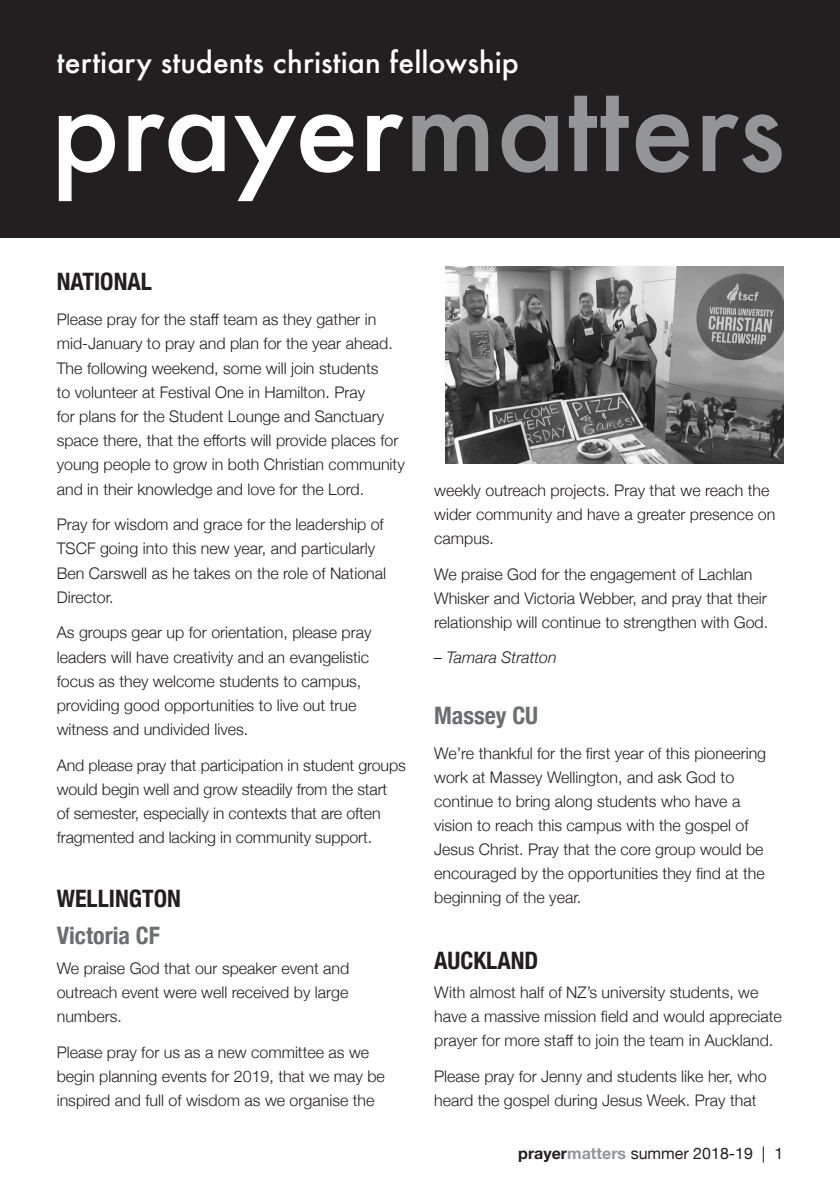
<style>
.page{position:relative;width:840px;height:1191px;background:#fff}
.page>*{position:absolute;margin:0;border:0;box-sizing:border-box;transform-origin:0 0}
.Body_Italic{font:500 116px "Futura";color:#939598}
.Body_Italic-2{font:500 28.6px "Futura";color:#fff}
.Body_Copy{font:700 condensed 24px "Helvetica Neue";color:#231f20}
.Body_Copy-2{font:700 condensed 24px "Helvetica Neue";color:#6c6d70}
.Body_Copy-3{font:300 16px/24.2px "Helvetica Neue";color:#231f20}
.t1{font:16px "Helvetica Neue";color:#231f20}
.Body_Copy-4{font:italic 300 16px "Helvetica Neue";color:#231f20}
.s1{color:#fff}
.s2{font-weight:700}
.s3{font-weight:700;color:#939598}
</style>
<div class="page">
<div style="left:0;top:0;width:839px;height:237px;background:#231f20"></div>
<img style="left:445px;top:266px;width:337px;height:198px">
<p class="Body_Italic-2" style="left:57px;top:43px;width:463px">tertiary students christian fellowship</p>
<p class="Body_Italic" style="left:51px;top:48px;width:735px"><span class="s1">prayer</span>matters</p>
<p class="Body_Copy" style="left:57px;top:261px;width:97px">NATIONAL</p>
<p class="Body_Copy-3" style="left:57px;top:306px;width:349px">Please pray for the staff team as they gather in mid-January to pray and plan for the year ahead.<br>The following weekend, some will join students<br>to volunteer at Festival One in Hamilton. Pray<br>for plans for the Student Lounge and Sanctuary space there, that the efforts will provide places for young people to grow in both Christian community and in their knowledge and love for the Lord.</p>
<p class="Body_Copy-3" style="left:57px;top:511px;width:331px">Pray for wisdom and grace for the leadership of TSCF going into this new year, and particularly Ben Carswell as he takes on the role of National Director.</p>
<p class="Body_Copy-3" style="left:57px;top:619px;width:316px">As groups gear up for orientation, please pray leaders will have creativity and an evangelistic focus as they welcome students to campus, providing good opportunities to live out true witness and undivided lives.</p>
<p class="Body_Copy-3" style="left:57px;top:751px;width:350px">And please pray that participation in student groups would begin well and grow steadily from the start<br>of semester, especially in contexts that are often fragmented and lacking in community support.</p>
<p class="Body_Copy" style="left:57px;top:879px;width:125px">WELLINGTON</p>
<p class="Body_Copy-2" style="left:57px;top:915px;width:105px">Victoria CF</p>
<p class="Body_Copy-3" style="left:57px;top:954px;width:294px;text-align:justify">We praise God that our speaker event and outreach event were well received by large numbers.</p>
<p class="Body_Copy-3" style="left:57px;top:1038px;width:329px">Please pray for us as a new committee as we begin planning events for 2019, that we may be inspired and full of wisdom as we organise the</p>
<p class="Body_Copy-3" style="left:434px;top:477px;width:342px">weekly outreach projects. Pray that we reach the wider community and have a greater presence on campus.</p>
<p class="Body_Copy-3" style="left:434px;top:561px;width:335px">We praise God for the engagement of Lachlan<br>Whisker and Victoria Webber, and pray that their relationship will continue to strengthen with God.</p>
<p class="Body_Copy-4" style="left:434px;top:645px;width:124px">– Tamara Stratton</p>
<p class="Body_Copy-2" style="left:434px;top:695px;width:105px">Massey CU</p>
<p class="Body_Copy-3" style="left:434px;top:740px;width:333px">We’re thankful for the first year of this pioneering work at Massey Wellington, and ask God to continue to bring along students who have a vision to reach this campus with the gospel of Jesus Christ. Pray that the core group would be encouraged by the opportunities they find at the beginning of the year.</p>
<p class="Body_Copy" style="left:434px;top:940px;width:106px">AUCKLAND</p>
<p class="Body_Copy-3" style="left:434px;top:979px;width:349px">With almost half of NZ’s university students, we have a massive mission field and would appreciate prayer for more staff to join the team in Auckland.</p>
<p class="Body_Copy-3" style="left:434px;top:1063px;width:334px">Please pray for Jenny and students like her, who heard the gospel during Jesus Week. Pray that</p>
<p class="t1" style="left:518px;top:1142px;width:266px"><span class="s2">prayer</span><span class="s3">matters</span> summer 2018-19 | 1</p>
</div>
